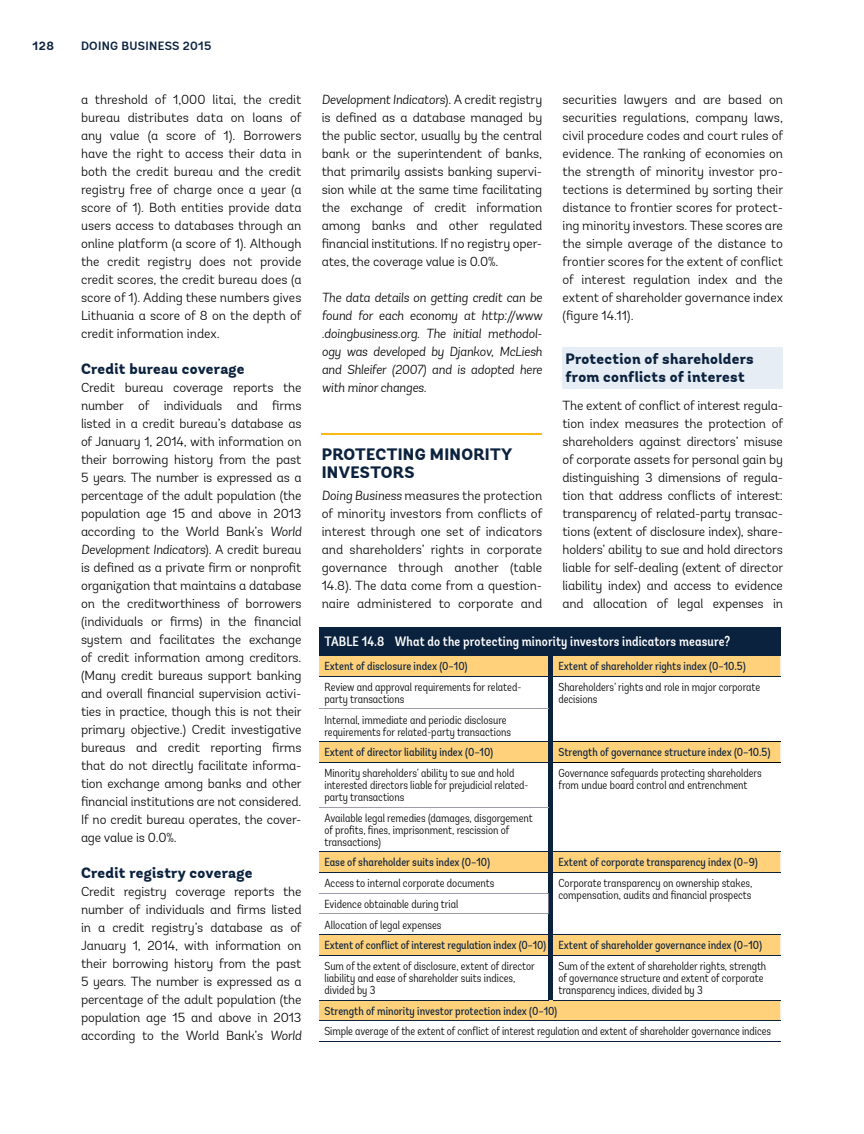
<style>
.page{position:relative;width:864px;height:1134px;background:#fff}
.page>*{position:absolute;margin:0;border:0;box-sizing:border-box;transform-origin:0 0}
.t1{font:800 16.5px/18px "Andes";letter-spacing:.02em;color:#0b223e}
.t2{font:800 15px/18px "Andes";letter-spacing:.02em;color:#0b223e}
.t3{font:500 condensed 13.5px "Andes";letter-spacing:.01em;color:#fff}
.t4{font:300 13.2px/18px "Andes";letter-spacing:-.01em;color:#000;text-align:justify}
.t5{font:italic 300 13.2px/18px "Andes";letter-spacing:-.01em;color:#000;text-align:justify}
.t6{font:600 12px "Andes";letter-spacing:.025em;color:#0b223e}
.t7{font:700 12px "Andes";color:#0b223e}
.t8{font:300 condensed 11.7px/12px "Andes";color:#000}
.t9{font:11.7px "Andes Condensed";color:#0b223e}
.s1{font-style:italic}
</style>
<div class="page">
<hr style="left:322px;top:433px;width:220px;height:1px;background:#fdb714">
<div style="left:562px;top:347px;width:221px;height:42px;background:#e6edf4"></div>
<div style="left:319px;top:627px;width:461px;height:28px;background:#0b223e"></div>
<svg style="left:319px;top:656px;width:461px;height:364px"></svg>
<hr style="left:549px;top:655px;width:4px;height:345px;background:#0b223e">
<hr style="left:553px;top:655px;width:227px;height:1px;background:#0b223e">
<hr style="left:553px;top:676px;width:227px;height:1px;background:#0b223e">
<hr style="left:319px;top:655px;width:230px;height:1px;background:#0b223e">
<hr style="left:319px;top:676px;width:230px;height:1px;background:#0b223e">
<hr style="left:553px;top:741px;width:227px;height:1px;background:#000">
<hr style="left:553px;top:762px;width:227px;height:1px;background:#000">
<hr style="left:319px;top:741px;width:230px;height:1px;background:#0b223e">
<hr style="left:319px;top:762px;width:230px;height:1px;background:#0b223e">
<hr style="left:319px;top:851px;width:230px;height:1px;background:#0b223e">
<hr style="left:319px;top:872px;width:230px;height:1px;background:#0b223e">
<hr style="left:319px;top:934px;width:230px;height:1px;background:#0b223e">
<hr style="left:319px;top:955px;width:230px;height:1px;background:#0b223e">
<hr style="left:553px;top:851px;width:227px;height:1px;background:#0b223e">
<hr style="left:553px;top:955px;width:227px;height:1px;background:#0b223e">
<hr style="left:319px;top:1000px;width:230px;height:1px;background:#0b223e">
<hr style="left:553px;top:1000px;width:227px;height:1px;background:#0b223e">
<hr style="left:319px;top:1020px;width:230px;height:1px;background:#0b223e">
<hr style="left:553px;top:1020px;width:227px;height:1px;background:#0b223e">
<hr style="left:319px;top:709px;width:230px;height:1px;background:#9d9dab">
<hr style="left:319px;top:807px;width:230px;height:1px;background:#9d9dab">
<hr style="left:319px;top:1041px;width:230px;height:1px;background:#0b223e">
<hr style="left:553px;top:1041px;width:227px;height:1px;background:#0b223e">
<hr style="left:553px;top:872px;width:227px;height:1px;background:#0b223e">
<hr style="left:553px;top:934px;width:227px;height:1px;background:#0b223e">
<hr style="left:319px;top:893px;width:230px;height:1px;background:#9d9dab">
<hr style="left:319px;top:914px;width:230px;height:1px;background:#9d9dab">
<svg style="left:548px;top:893px;width:1px;height:21px"></svg>
<p class="t7" style="left:32px;top:39px;width:23px">128</p>
<p class="t6" style="left:81px;top:39px;width:132px">DOING BUSINESS 2015</p>
<p class="t4" style="left:81px;top:91px;width:222px">a threshold of 1,000 litai, the credit bureau distributes data on loans of any value (a score of 1). Borrowers have the right to access their data in both the credit bureau and the credit registry free of charge once a year (a score of 1). Both entities provide data users access to databases through an online platform (a score of 1). Although the credit registry does not provide credit scores, the credit bureau does (a score of 1). Adding these numbers gives Lithuania a score of 8 on the depth of credit information index.</p>
<p class="t2" style="left:81px;top:361px;width:165px">Credit bureau coverage</p>
<p class="t4" style="left:81px;top:379px;width:222px">Credit bureau coverage reports the number of individuals and firms listed in a credit bureau’s database as of January 1, 2014, with information on their borrowing history from the past 5 years. The number is expressed as a percentage of the adult population (the population age 15 and above in 2013 according to the World Bank’s <span class="s1">World Development Indicators</span>). A credit bureau is defined as a private firm or nonprofit organization that maintains a database on the creditworthiness of borrowers (individuals or firms) in the financial system and facilitates the exchange of credit information among creditors. (Many credit bureaus support banking and overall financial supervision activi&shy;ties in practice, though this is not their primary objective.) Credit investigative bureaus and credit reporting firms that do not directly facilitate informa&shy;tion exchange among banks and other financial institutions are not considered.<br>If no credit bureau operates, the cover&shy;age value is 0.0%.</p>
<p class="t2" style="left:81px;top:865px;width:173px">Credit registry coverage</p>
<p class="t4" style="left:81px;top:883px;width:222px">Credit registry coverage reports the number of individuals and firms listed in a credit registry’s database as of January 1, 2014, with information on their borrowing history from the past 5 years. The number is expressed as a percentage of the adult population (the population age 15 and above in 2013 according to the World Bank’s <span class="s1">World</span></p>
<p class="t4" style="left:322px;top:91px;width:222px"><span class="s1">Development Indicators</span>). A credit registry is defined as a database managed by the public sector, usually by the central bank or the superintendent of banks, that primarily assists banking supervi&shy;sion while at the same time facilitating the exchange of credit information among banks and other regulated financial institutions. If no registry oper&shy;ates, the coverage value is 0.0%.</p>
<p class="t5" style="left:322px;top:289px;width:222px">The data details on getting credit can be found for each economy at http://www .doingbusiness.org. The initial methodol&shy;ogy was developed by Djankov, McLiesh and Shleifer (2007) and is adopted here with minor changes.</p>
<p class="t4" style="left:562px;top:91px;width:222px">securities lawyers and are based on securities regulations, company laws, civil procedure codes and court rules of evidence. The ranking of economies on the strength of minority investor pro&shy;tections is determined by sorting their distance to frontier scores for protect&shy;ing minority investors. These scores are the simple average of the distance to frontier scores for the extent of conflict of interest regulation index and the extent of shareholder governance index (figure 14.11).</p>
<p class="t2" style="left:566px;top:350px;width:190px">Protection of shareholders from conflicts of interest</p>
<p class="t4" style="left:562px;top:397px;width:222px">The extent of conflict of interest regula&shy;tion index measures the protection of shareholders against directors’ misuse of corporate assets for personal gain by distinguishing 3 dimensions of regula&shy;tion that address conflicts of interest: transparency of related-party transac&shy;tions (extent of disclosure index), share&shy;holders’ ability to sue and hold directors liable for self-dealing (extent of director liability index) and access to evidence and allocation of legal expenses in</p>
<p class="t3" style="left:324px;top:634px;width:407px">TABLE 14.8 What do the protecting minority investors indicators measure?</p>
<p class="t9" style="left:324px;top:659px;width:145px">Extent of disclosure index (0–10)</p>
<p class="t9" style="left:558px;top:659px;width:189px">Extent of shareholder rights index (0–10.5)</p>
<p class="t8" style="left:324px;top:681px;width:198px">Review and approval requirements for related&shy;party transactions</p>
<p class="t8" style="left:558px;top:681px;width:203px">Shareholders’ rights and role in major corporate decisions</p>
<p class="t8" style="left:324px;top:714px;width:188px">Internal, immediate and periodic disclosure requirements for related-party transactions</p>
<p class="t9" style="left:324px;top:745px;width:170px">Extent of director liability index (0–10)</p>
<p class="t9" style="left:558px;top:745px;width:214px">Strength of governance structure index (0–10.5)</p>
<p class="t8" style="left:324px;top:767px;width:206px">Minority shareholders’ ability to sue and hold interested directors liable for prejudicial related&shy;party transactions</p>
<p class="t8" style="left:558px;top:767px;width:205px">Governance safeguards protecting shareholders from undue board control and entrenchment</p>
<p class="t8" style="left:324px;top:812px;width:210px">Available legal remedies (damages, disgorgement of profits, fines, imprisonment, rescission of transactions)</p>
<p class="t9" style="left:324px;top:855px;width:167px">Ease of shareholder suits index (0–10)</p>
<p class="t9" style="left:558px;top:855px;width:201px">Extent of corporate transparency index (0–9)</p>
<p class="t8" style="left:324px;top:877px;width:171px">Access to internal corporate documents</p>
<p class="t8" style="left:558px;top:877px;width:195px">Corporate transparency on ownership stakes, compensation, audits and financial prospects</p>
<p class="t8" style="left:324px;top:894px;width:135px;line-height:20.7px">Evidence obtainable during trial<br>Allocation of legal expenses</p>
<p class="t9" style="left:324px;top:938px;width:439px">Extent of conflict of interest regulation index (0–10) Extent of shareholder governance index (0–10)</p>
<p class="t8" style="left:324px;top:960px;width:212px">Sum of the extent of disclosure, extent of director liability and ease of shareholder suits indices, divided by 3</p>
<p class="t8" style="left:558px;top:960px;width:209px">Sum of the extent of shareholder rights, strength of governance structure and extent of corporate transparency indices, divided by 3</p>
<p class="t9" style="left:324px;top:1004px;width:234px">Strength of minority investor protection index (0–10)</p>
<p class="t8" style="left:324px;top:1025px;width:448px">Simple average of the extent of conflict of interest regulation and extent of shareholder governance indices</p>
<p class="t1" style="left:322px;top:446px;width:192px">PROTECTING MINORITY<br>INVESTORS</p>
<p class="t4" style="left:322px;top:487px;width:222px"><span class="s1">Doing Business</span> measures the protection of minority investors from conflicts of interest through one set of indicators and shareholders’ rights in corporate governance through another (table 14.8). The data come from a question&shy;naire administered to corporate and</p>
</div>
